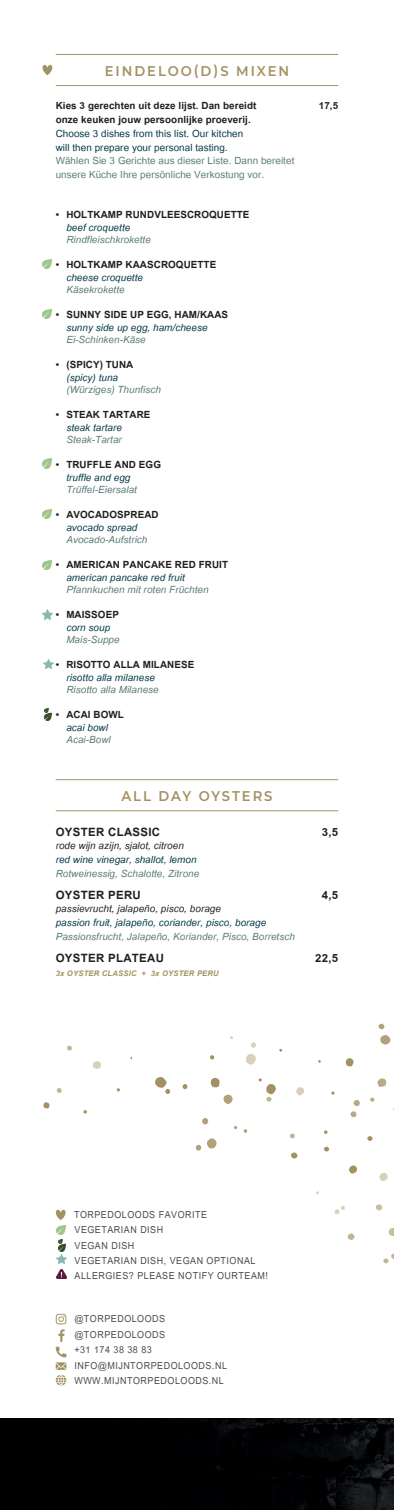
<style>
.page{position:relative;width:394px;height:1510px;background:#fff}
.page>*{position:absolute;margin:0;border:0;box-sizing:border-box;transform-origin:0 0}
.t1{font:700 16px "Utsaah";letter-spacing:.02em;color:#231f20}
.t2{font:600 14px "Montserrat";letter-spacing:.15em;color:#a29161;scale:.93 1}
.t3{font:700 13.75px "Utsaah";letter-spacing:.005em;color:#231f20}
.t4{font:italic 13.75px "Utsaah";letter-spacing:.005em;color:#597d78}
.t5{font:italic 13.75px "Utsaah";letter-spacing:.005em;color:#003a49}
.t6{font:13.75px/13.8px "Utsaah";letter-spacing:.005em;color:#597d78}
.t7{font:13.75px/13.8px "Utsaah";letter-spacing:.005em;color:#003a49}
.t8{font:italic 13.75px "Utsaah";letter-spacing:.005em;color:#231f20}
.t9{font:13.38px/15.4px "Utsaah";letter-spacing:.04em;color:#4b4c4d;scale:.93 1}
.t10{font:italic 700 10.62px "Utsaah";letter-spacing:.02em;color:#a29161}
</style>
<div class="page">
<svg style="left:347px;top:1233px;width:7px;height:6px"></svg>
<svg style="left:383px;top:1254px;width:10px;height:9px"></svg>
<svg style="left:367px;top:1136px;width:5px;height:5px"></svg>
<svg style="left:380px;top:1035px;width:10px;height:9px"></svg>
<svg style="left:378px;top:1023px;width:6px;height:6px"></svg>
<svg style="left:345px;top:1058px;width:8px;height:8px"></svg>
<svg style="left:349px;top:1165px;width:7px;height:9px"></svg>
<svg style="left:324px;top:1146px;width:5px;height:5px"></svg>
<svg style="left:291px;top:1152px;width:6px;height:6px"></svg>
<svg style="left:324px;top:1130px;width:3px;height:4px"></svg>
<svg style="left:296px;top:1087px;width:8px;height:8px"></svg>
<svg style="left:379px;top:1173px;width:8px;height:8px"></svg>
<svg style="left:334px;top:1206px;width:10px;height:8px"></svg>
<svg style="left:377px;top:1078px;width:9px;height:9px"></svg>
<svg style="left:370px;top:1097px;width:4px;height:4px"></svg>
<svg style="left:350px;top:1100px;width:9px;height:17px"></svg>
<svg style="left:388px;top:1228px;width:5px;height:8px"></svg>
<svg style="left:376px;top:1204px;width:6px;height:6px"></svg>
<svg style="left:67px;top:1045px;width:5px;height:5px"></svg>
<svg style="left:57px;top:1088px;width:5px;height:5px"></svg>
<svg style="left:43px;top:1102px;width:6px;height:6px"></svg>
<svg style="left:83px;top:1110px;width:4px;height:3px"></svg>
<svg style="left:93px;top:1061px;width:8px;height:7px"></svg>
<svg style="left:202px;top:1118px;width:6px;height:6px"></svg>
<svg style="left:207px;top:1138px;width:9px;height:10px"></svg>
<svg style="left:195px;top:1144px;width:6px;height:6px"></svg>
<svg style="left:223px;top:1094px;width:9px;height:10px"></svg>
<svg style="left:243px;top:1129px;width:4px;height:4px"></svg>
<svg style="left:258px;top:1078px;width:18px;height:23px"></svg>
<svg style="left:210px;top:1077px;width:9px;height:10px"></svg>
<svg style="left:182px;top:1084px;width:5px;height:5px"></svg>
<svg style="left:155px;top:1077px;width:15px;height:17px"></svg>
<svg style="left:210px;top:1055px;width:4px;height:4px"></svg>
<svg style="left:246px;top:1042px;width:10px;height:22px"></svg>
<svg style="left:289px;top:1133px;width:5px;height:5px"></svg>
<img style="left:0;top:1418px;width:393px;height:91px">
<svg style="left:56px;top:1313px;width:10px;height:72px"></svg>
<hr style="left:56px;top:779px;width:282px;height:1px;background:#a29161">
<hr style="left:56px;top:810px;width:282px;height:1px;background:#a29161">
<hr style="left:56px;top:54px;width:282px;height:1px;background:#a29161">
<hr style="left:56px;top:85px;width:282px;height:1px;background:#a29161">
<svg style="left:42px;top:259px;width:10px;height:9px"></svg>
<svg style="left:45px;top:709px;width:7px;height:11px"></svg>
<svg style="left:42px;top:609px;width:10px;height:10px"></svg>
<svg style="left:42px;top:309px;width:10px;height:9px"></svg>
<svg style="left:42px;top:459px;width:10px;height:9px"></svg>
<svg style="left:42px;top:509px;width:10px;height:9px"></svg>
<svg style="left:42px;top:560px;width:10px;height:9px"></svg>
<svg style="left:43px;top:659px;width:10px;height:10px"></svg>
<svg style="left:42px;top:64px;width:10px;height:11px"></svg>
<svg style="left:56px;top:1269px;width:10px;height:9px"></svg>
<svg style="left:56px;top:1209px;width:10px;height:54px"></svg>
<p class="t2" style="left:105px;top:61px;width:199px">EINDELOO(D)S MIXEN</p>
<p class="t3" style="left:56px;top:98px;width:202px">Kies 3 gerechten uit deze lijst. Dan bereidt</p>
<p class="t3" style="left:318px;top:98px;width:21px">17,5</p>
<p class="t3" style="left:56px;top:112px;width:196px">onze keuken jouw persoonlijke proeverij.</p>
<p class="t7" style="left:56px;top:127px;width:189px">Choose 3 dishes from this list. Our kitchen will then prepare your personal tasting.</p>
<p class="t6" style="left:56px;top:154px;width:240px">Wählen Sie 3 Gerichte aus dieser Liste. Dann bereitet unsere Küche Ihre persönliche Verkostung vor.</p>
<p class="t3" style="left:56px;top:207px;width:195px">• HOLTKAMP RUNDVLEESCROQUETTE</p>
<p class="t5" style="left:66px;top:219px;width:65px">beef croquette</p>
<p class="t4" style="left:66px;top:232px;width:86px">Rindfleischkrokette</p>
<p class="t3" style="left:56px;top:257px;width:162px">• HOLTKAMP KAASCROQUETTE</p>
<p class="t5" style="left:66px;top:269px;width:78px">cheese croquette</p>
<p class="t4" style="left:66px;top:282px;width:60px">Käsekrokette</p>
<p class="t3" style="left:56px;top:307px;width:174px">• SUNNY SIDE UP EGG, HAM/KAAS</p>
<p class="t5" style="left:66px;top:319px;width:142px">sunny side up egg, ham/cheese</p>
<p class="t4" style="left:66px;top:332px;width:81px">Ei-Schinken-Käse</p>
<p class="t3" style="left:56px;top:357px;width:79px">• (SPICY) TUNA</p>
<p class="t5" style="left:66px;top:369px;width:53px">(spicy) tuna</p>
<p class="t4" style="left:66px;top:382px;width:96px">(Würziges) Thunfisch</p>
<p class="t3" style="left:56px;top:407px;width:96px">• STEAK TARTARE</p>
<p class="t5" style="left:66px;top:419px;width:57px">steak tartare</p>
<p class="t4" style="left:66px;top:432px;width:57px">Steak-Tartar</p>
<p class="t3" style="left:56px;top:457px;width:107px">• TRUFFLE AND EGG</p>
<p class="t5" style="left:66px;top:469px;width:65px">truffle and egg</p>
<p class="t4" style="left:66px;top:482px;width:72px">Trüffel-Eiersalat</p>
<p class="t3" style="left:56px;top:507px;width:104px">• AVOCADOSPREAD</p>
<p class="t5" style="left:66px;top:519px;width:72px">avocado spread</p>
<p class="t4" style="left:66px;top:532px;width:82px">Avocado-Aufstrich</p>
<p class="t3" style="left:56px;top:557px;width:174px">• AMERICAN PANCAKE RED FRUIT</p>
<p class="t5" style="left:66px;top:569px;width:120px">american pancake red fruit</p>
<p class="t4" style="left:66px;top:582px;width:144px">Pfannkuchen mit roten Früchten</p>
<p class="t3" style="left:56px;top:607px;width:65px">• MAISSOEP</p>
<p class="t5" style="left:66px;top:619px;width:45px">corn soup</p>
<p class="t4" style="left:66px;top:632px;width:55px">Mais-Suppe</p>
<p class="t3" style="left:56px;top:657px;width:140px">• RISOTTO ALLA MILANESE</p>
<p class="t5" style="left:66px;top:669px;width:90px">risotto alla milanese</p>
<p class="t4" style="left:66px;top:682px;width:94px">Risotto alla Milanese</p>
<p class="t3" style="left:56px;top:707px;width:70px">• ACAI BOWL</p>
<p class="t5" style="left:66px;top:719px;width:43px">acai bowl</p>
<p class="t4" style="left:66px;top:732px;width:46px">Acai-Bowl</p>
<p class="t2" style="left:121px;top:786px;width:164px">ALL DAY OYSTERS</p>
<p class="t1" style="left:56px;top:823px;width:106px">OYSTER CLASSIC</p>
<p class="t1" style="left:321px;top:823px;width:18px">3,5</p>
<p class="t8" style="left:56px;top:838px;width:129px">rode wijn azijn, sjalot, citroen</p>
<p class="t5" style="left:56px;top:852px;width:142px">red wine vinegar, shallot, lemon</p>
<p class="t4" style="left:56px;top:866px;width:145px">Rotweinessig, Schalotte, Zitrone</p>
<p class="t1" style="left:56px;top:886px;width:86px">OYSTER PERU</p>
<p class="t1" style="left:321px;top:886px;width:18px">4,5</p>
<p class="t8" style="left:56px;top:901px;width:166px">passievrucht, jalapeño, pisco, borage</p>
<p class="t5" style="left:56px;top:915px;width:212px">passion fruit, jalapeño, coriander, pisco, borage</p>
<p class="t4" style="left:56px;top:929px;width:240px">Passionsfrucht, Jalapeño, Koriander, Pisco, Borretsch</p>
<p class="t1" style="left:56px;top:949px;width:110px">OYSTER PLATEAU</p>
<p class="t1" style="left:315px;top:949px;width:25px">22,5</p>
<p class="t10" style="left:56px;top:967px;width:164px">3x OYSTER CLASSIC + 3x OYSTER PERU</p>
<p class="t9" style="left:74px;top:1207px;width:144px">TORPEDOLOODS FAVORITE</p>
<p class="t9" style="left:74px;top:1253px;width:209px;line-height:14.8px">VEGETARIAN DISH, VEGAN OPTIONAL<br>ALLERGIES? PLEASE NOTIFY OURTEAM!</p>
<p class="t9" style="left:74px;top:1222px;width:97px">VEGETARIAN DISH<br>VEGAN DISH</p>
<p class="t9" style="left:74px;top:1311px;width:99px">@TORPEDOLOODS</p>
<p class="t9" style="left:74px;top:1327px;width:99px">@TORPEDOLOODS</p>
<p class="t9" style="left:74px;top:1342px;width:85px">+31 174 38 38 83</p>
<p class="t9" style="left:74px;top:1358px;width:165px">INFO@MIJNTORPEDOLOODS.NL</p>
<p class="t9" style="left:74px;top:1373px;width:162px">WWW.MIJNTORPEDOLOODS.NL</p>
</div>
